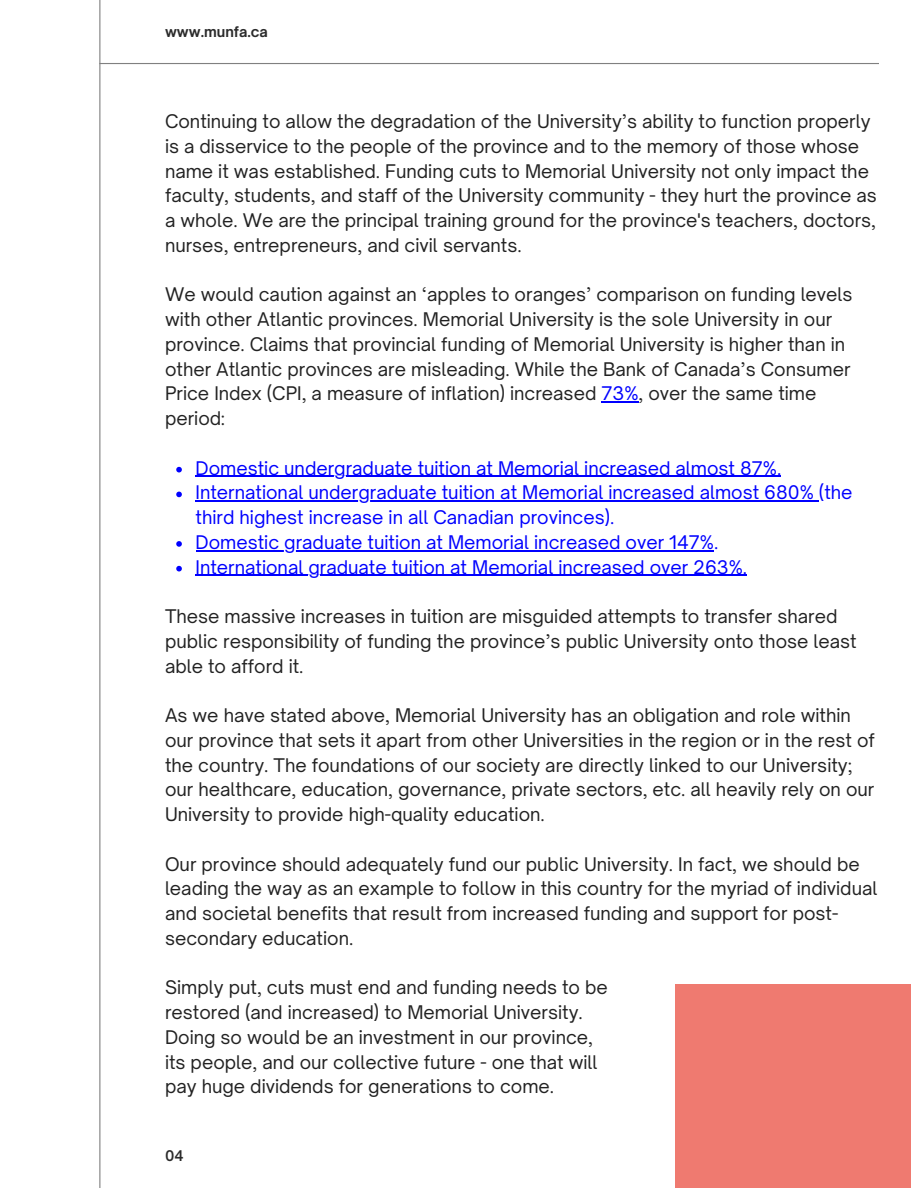
<style>
.page{position:relative;width:918px;height:1188px;background:#fff}
.page>*{position:absolute;margin:0;border:0;box-sizing:border-box;transform-origin:0 0}
.t1{font:18px/24.8px "Open Sauce One";color:#222}
.t2{font:18px/24.8px "Open Sauce One";color:#00f}
.t3{font:700 14.1px "Open Sauce One";color:#2b2b2b}
.t4{font:600 14.1px "Open Sauce One";color:#2b2b2b}
.s1{color:#00f}
</style>
<div class="page">
<div style="left:675px;top:984px;width:236px;height:204px;background:#ef7a70"></div>
<hr style="left:99px;top:0;width:1px;height:1188px;background:#808080">
<hr style="left:99px;top:63px;width:780px;height:1px;background:#808080">
<hr style="left:601px;top:402px;width:38px;height:1px;background:#00f">
<svg style="left:176px;top:467px;width:6px;height:5px"></svg>
<hr style="left:196px;top:476px;width:585px;height:1px;background:#00f">
<svg style="left:176px;top:492px;width:6px;height:5px"></svg>
<hr style="left:196px;top:501px;width:623px;height:1px;background:#00f">
<svg style="left:176px;top:541px;width:6px;height:6px"></svg>
<hr style="left:196px;top:550px;width:40px;height:1px;background:#00f">
<hr style="left:236px;top:550px;width:478px;height:1px;background:#00f">
<svg style="left:176px;top:566px;width:6px;height:5px"></svg>
<hr style="left:196px;top:575px;width:551px;height:1px;background:#00f">
<p class="t3" style="left:165px;top:23px;width:104px">www.munfa.ca</p>
<h1 class="t1" style="left:165px;top:109px;width:713px">Continuing to allow the degradation of the University’s ability to function properly is a disservice to the people of the province and to the memory of those whose name it was established. Funding cuts to Memorial University not only impact the faculty, students, and staff of the University community - they hurt the province as a whole. We are the principal training ground for the province's teachers, doctors, nurses, entrepreneurs, and civil servants.</h1>
<h1 class="t1" style="left:165px;top:282px;width:689px">We would caution against an ‘apples to oranges’ comparison on funding levels with other Atlantic provinces. Memorial University is the sole University in our province. Claims that provincial funding of Memorial University is higher than in other Atlantic provinces are misleading. While the Bank of Canada’s Consumer Price Index (CPI, a measure of inflation) increased <span class="s1">73%</span>, over the same time period:</h1>
<p class="t2" style="left:196px;top:455px;width:587px">Domestic undergraduate tuition at Memorial increased almost 87%.</p>
<p class="t2" style="left:196px;top:480px;width:658px">International undergraduate tuition at Memorial increased almost 680% (the third highest increase in all Canadian provinces).</p>
<p class="t2" style="left:196px;top:530px;width:524px">Domestic graduate tuition at Memorial increased over 147%.</p>
<p class="t2" style="left:196px;top:554px;width:553px">International graduate tuition at Memorial increased over 263%.</p>
<h1 class="t1" style="left:165px;top:604px;width:693px">These massive increases in tuition are misguided attempts to transfer shared public responsibility of funding the province’s public University onto those least able to afford it.</h1>
<h1 class="t1" style="left:165px;top:703px;width:712px">As we have stated above, Memorial University has an obligation and role within our province that sets it apart from other Universities in the region or in the rest of the country. The foundations of our society are directly linked to our University; our healthcare, education, governance, private sectors, etc. all heavily rely on our University to provide high-quality education.</h1>
<h1 class="t1" style="left:165px;top:851px;width:714px">Our province should adequately fund our public University. In fact, we should be leading the way as an example to follow in this country for the myriad of individual and societal benefits that result from increased funding and support for post&shy;secondary education.</h1>
<h1 class="t1" style="left:165px;top:975px;width:444px">Simply put, cuts must end and funding needs to be restored (and increased) to Memorial University.<br>Doing so would be an investment in our province, its people, and our collective future - one that will pay huge dividends for generations to come.</h1>
<p class="t4" style="left:165px;top:1147px;width:20px">04</p>
</div>
